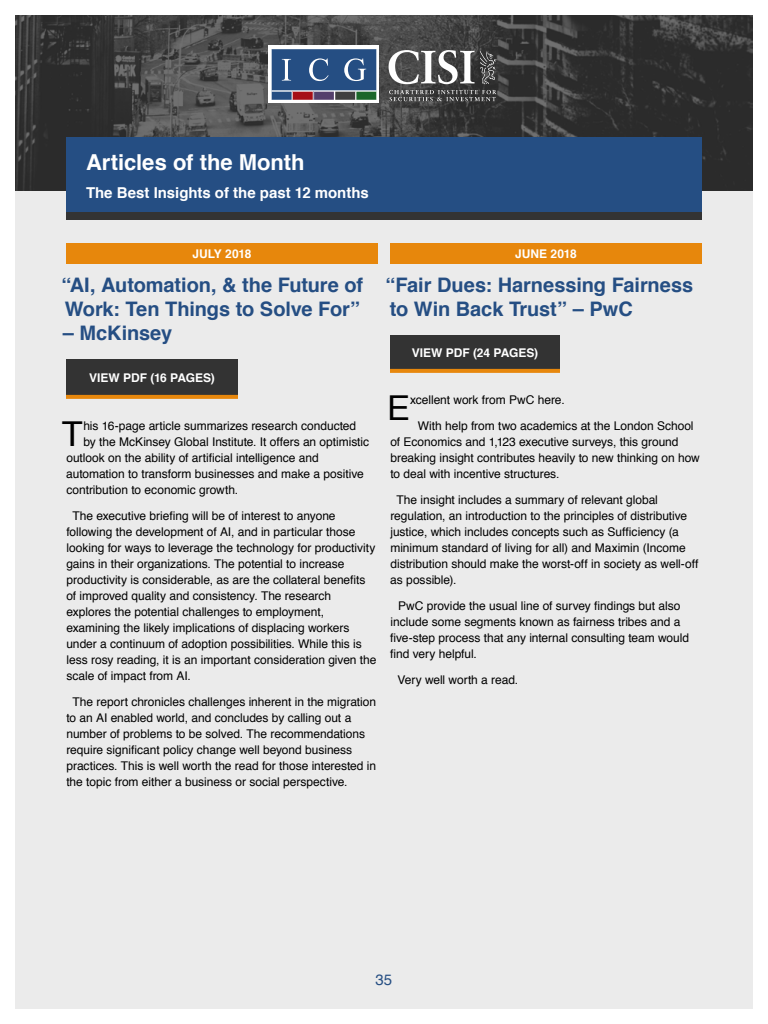
<style>
.page{position:relative;width:768px;height:1024px;background:#fff}
.page>*{position:absolute;margin:0;border:0;box-sizing:border-box;transform-origin:0 0}
.t1{font:34.3px "Helvetica";color:#000}
.t2{font:700 22px "Helvetica";letter-spacing:-.005em;color:#fff}
.t3{font:700 20px/24px "Helvetica";letter-spacing:-.005em;color:#254e83}
.t4{font:700 15px "Helvetica";color:#fff}
.t5{font:15px "Helvetica";color:#254e83}
.t6{font:12px/16px "Helvetica";letter-spacing:-.005em;color:#000}
.t7{font:700 12px "Helvetica";letter-spacing:-.005em;color:#fff}
</style>
<div class="page">
<div style="left:15px;top:15px;width:738px;height:994px;background:#ebebeb"></div>
<svg style="left:15px;top:15px;width:738px;height:176px;background:#3e3e3e"></svg>
<div style="left:66px;top:137px;width:636px;height:77px;background:#254e83"></div>
<div style="left:66px;top:212px;width:636px;height:8px;background:#333"></div>
<div style="left:390px;top:335px;width:170px;height:36px;background:#333"></div>
<svg style="left:390px;top:369px;width:170px;height:4px"></svg>
<div style="left:390px;top:243px;width:312px;height:21px;background:#e7870c"></div>
<div style="left:66px;top:359px;width:172px;height:38px;background:#333"></div>
<svg style="left:66px;top:395px;width:172px;height:4px"></svg>
<div style="left:66px;top:243px;width:312px;height:21px;background:#e7870c"></div>
<div style="left:269px;top:46px;width:110px;height:57px;background:#fff"></div>
<svg style="left:271px;top:49px;width:106px;height:51px;background:#436088"></svg>
<svg style="left:389px;top:50px;width:108px;height:34px;background:#7a7a7a"></svg>
<svg style="left:389px;top:90px;width:107px;height:11px"></svg>
<h2 class="t2" style="left:86px;top:145px;width:220px">Articles of the Month</h2>
<p class="t4" style="left:86px;top:181px;width:284px">The Best Insights of the past 12 months</p>
<p class="t7" style="left:193px;top:244px;width:60px">JULY 2018</p>
<h3 class="t3" style="left:61px;top:273px;width:303px">“AI, Automation, &amp; the Future of<br>Work: Ten Things to Solve For”</h3>
<h3 class="t3" style="left:63px;top:321px;width:111px">– McKinsey</h3>
<p class="t7" style="left:89px;top:368px;width:127px">VIEW PDF (16 PAGES)</p>
<h1 class="t1" style="left:62px;top:407px;width:22px">T</h1>
<p class="t6" style="left:83px;top:418px;width:274px">his 16-page article summarizes research conducted</p>
<p class="t6" style="left:83px;top:434px;width:287px">by the McKinsey Global Institute. It offers an optimistic</p>
<p class="t6" style="left:66px;top:450px;width:254px">outlook on the ability of artificial intelligence and</p>
<p class="t6" style="left:66px;top:466px;width:299px">automation to transform businesses and make a positive</p>
<p class="t6" style="left:66px;top:482px;width:173px">contribution to economic growth.</p>
<p class="t6" style="left:66px;top:508px;width:312px;text-indent:6px">The executive briefing will be of interest to anyone following the development of AI, and in particular those looking for ways to leverage the technology for productivity gains in their organizations. The potential to increase productivity is considerable, as are the collateral benefits of improved quality and consistency. The research explores the potential challenges to employment, examining the likely implications of displacing workers under a continuum of adoption possibilities. While this is less rosy reading, it is an important consideration given the scale of impact from AI.</p>
<p class="t6" style="left:66px;top:694px;width:311px;text-indent:6px">The report chronicles challenges inherent in the migration to an AI enabled world, and concludes by calling out a number of problems to be solved. The recommendations require significant policy change well beyond business practices. This is well worth the read for those interested in the topic from either a business or social perspective.</p>
<p class="t7" style="left:515px;top:244px;width:63px">JUNE 2018</p>
<h3 class="t3" style="left:385px;top:273px;width:309px">“Fair Dues: Harnessing Fairness to Win Back Trust” – PwC</h3>
<p class="t7" style="left:412px;top:343px;width:128px">VIEW PDF (24 PAGES)</p>
<h1 class="t1" style="left:387px;top:381px;width:24px">E</h1>
<p class="t6" style="left:418px;top:387px;width:277px;line-height:26px;text-indent:-8px">xcellent work from PwC here.<br>With help from two academics at the London School</p>
<p class="t6" style="left:390px;top:434px;width:311px">of Economics and 1,123 executive surveys, this ground breaking insight contributes heavily to new thinking on how to deal with incentive structures.</p>
<p class="t6" style="left:390px;top:492px;width:310px;text-indent:6px">The insight includes a summary of relevant global regulation, an introduction to the principles of distributive justice, which includes concepts such as Sufficiency (a minimum standard of living for all) and Maximin (Income distribution should make the worst-off in society as well-off as possible).</p>
<p class="t6" style="left:390px;top:598px;width:300px;text-indent:8px">PwC provide the usual line of survey findings but also include some segments known as fairness tribes and a five-step process that any internal consulting team would find very helpful.</p>
<p class="t6" style="left:397px;top:672px;width:122px">Very well worth a read.</p>
<p class="t5" style="left:376px;top:968px;width:18px">35</p>
</div>
